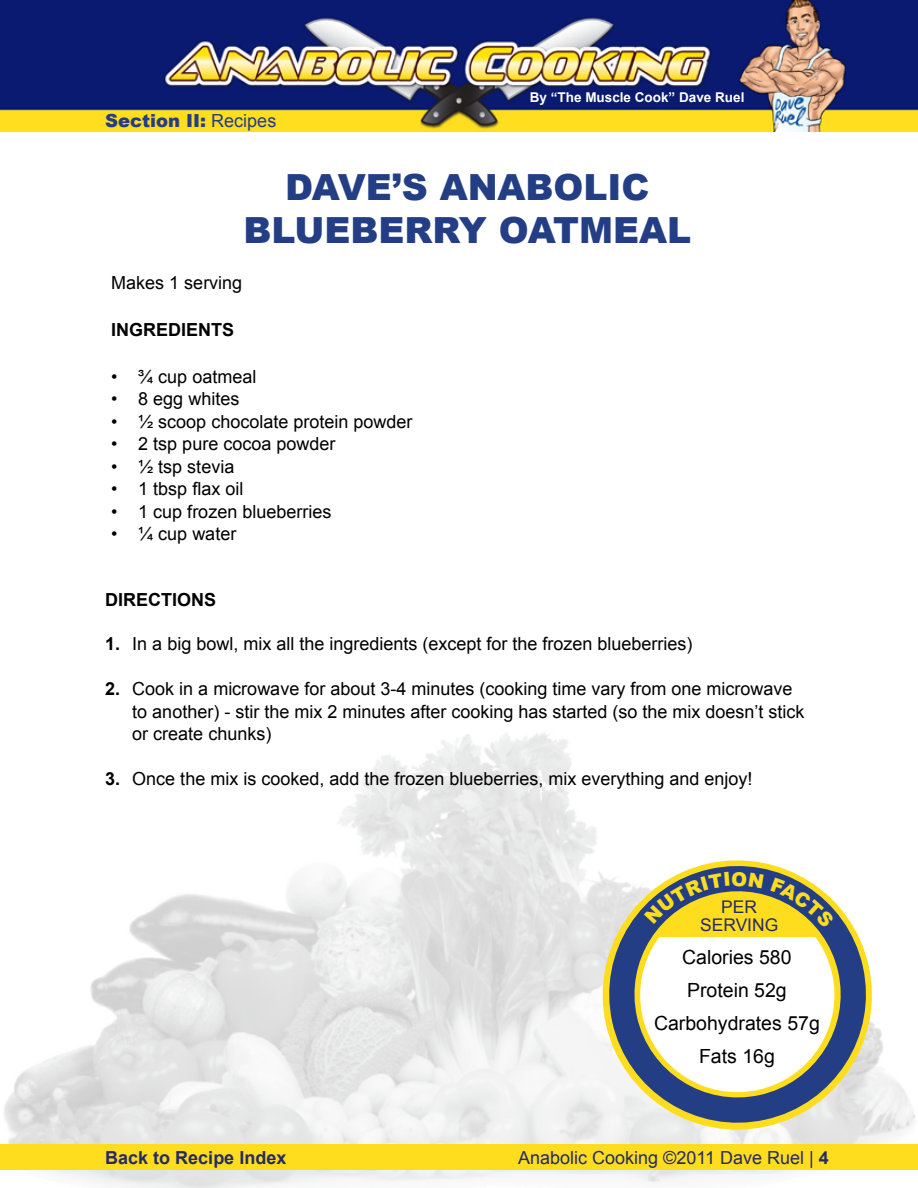
<style>
.page{position:relative;width:918px;height:1188px;background:#fff}
.page>*{position:absolute;margin:0;border:0;box-sizing:border-box;transform-origin:0 0}
.t1{font:900 36px/43.2px "Arial";color:#243e86;text-align:center}
.t2{font:19.5px/33px "Arial";color:#000;text-align:center}
.t3{font:18px/22.5px "Arial";color:#000}
.t4{font:18px "Arial";color:#262968}
.t5{font:700 18px "Arial";color:#000}
.t6{font:700 18px "Arial";color:#262968}
.t7{font:900 18px "Arial";color:#243e86}
.t8{font:17.4px "Arial";color:#262968}
.t9{font:700 13.5px "Arial";color:#fff}
.s1{font-weight:400}
.s2{font-weight:700}
</style>
<div class="page">
<img style="left:0;top:733px;width:918px;height:455px">
<div style="left:0;top:1144px;width:918px;height:25px;background:#fddd1d"></div>
<img style="left:0;top:0;width:918px;height:131px">
<svg style="left:605px;top:863px;width:260px;height:281px"></svg>
<svg style="left:611px;top:868px;width:253px;height:269px"></svg>
<svg style="left:644px;top:872px;width:120px;height:52px;background:#96945e"></svg>
<svg style="left:770px;top:878px;width:65px;height:51px;background:#888a6c"></svg>
<p class="t7" style="left:105px;top:107px;width:173px">Section II: <span class="s1">Recipes</span></p>
<p class="t9" style="left:530px;top:88px;width:216px">By “The Muscle Cook” Dave Ruel</p>
<h1 class="t1" style="left:243px;top:164px;width:446px">DAVE’S ANABOLIC<br>BLUEBERRY OATMEAL</h1>
<p class="t3" style="left:111px;top:272px;width:133px">Makes 1 serving</p>
<p class="t5" style="left:111px;top:318px;width:125px">Ingredients</p>
<p class="t3" style="left:111px;top:365px;width:147px">• ¾ cup oatmeal</p>
<p class="t3" style="left:111px;top:388px;width:130px">• 8 egg whites</p>
<p class="t3" style="left:111px;top:410px;width:303px">• ½ scoop chocolate protein powder</p>
<p class="t3" style="left:111px;top:433px;width:226px">• 2 tsp pure cocoa powder</p>
<p class="t3" style="left:111px;top:455px;width:125px">• ½ tsp stevia</p>
<p class="t3" style="left:111px;top:478px;width:134px">• 1 tbsp flax oil</p>
<p class="t3" style="left:111px;top:500px;width:222px">• 1 cup frozen blueberries</p>
<p class="t3" style="left:111px;top:523px;width:127px">• ¼ cup water</p>
<p class="t5" style="left:105px;top:588px;width:113px">Directions</p>
<p class="t3" style="left:105px;top:633px;width:589px"><span class="s2">1.</span> In a big bowl, mix all the ingredients (except for the frozen blueberries)</p>
<p class="t3" style="left:132px;top:678px;width:674px;text-indent:-27px"><span class="s2">2.</span> Cook in a microwave for about 3-4 minutes (cooking time vary from one microwave to another) - stir the mix 2 minutes after cooking has started (so the mix doesn’t stick or create chunks)</p>
<p class="t3" style="left:105px;top:768px;width:649px"><span class="s2">3.</span> Once the mix is cooked, add the frozen blueberries, mix everything and enjoy!</p>
<p class="t8" style="left:721px;top:895px;width:31px">Per</p>
<p class="t8" style="left:700px;top:914px;width:80px">Serving</p>
<p class="t2" style="left:654px;top:940px;width:167px">Calories 580<br>Protein 52g<br>Carbohydrates 57g<br>Fats 16g</p>
<p class="t6" style="left:105px;top:1145px;width:183px">Back to Recipe Index</p>
<p class="t4" style="left:518px;top:1145px;width:312px">Anabolic Cooking ©2011 Dave Ruel | <span class="s2">4</span></p>
</div>
